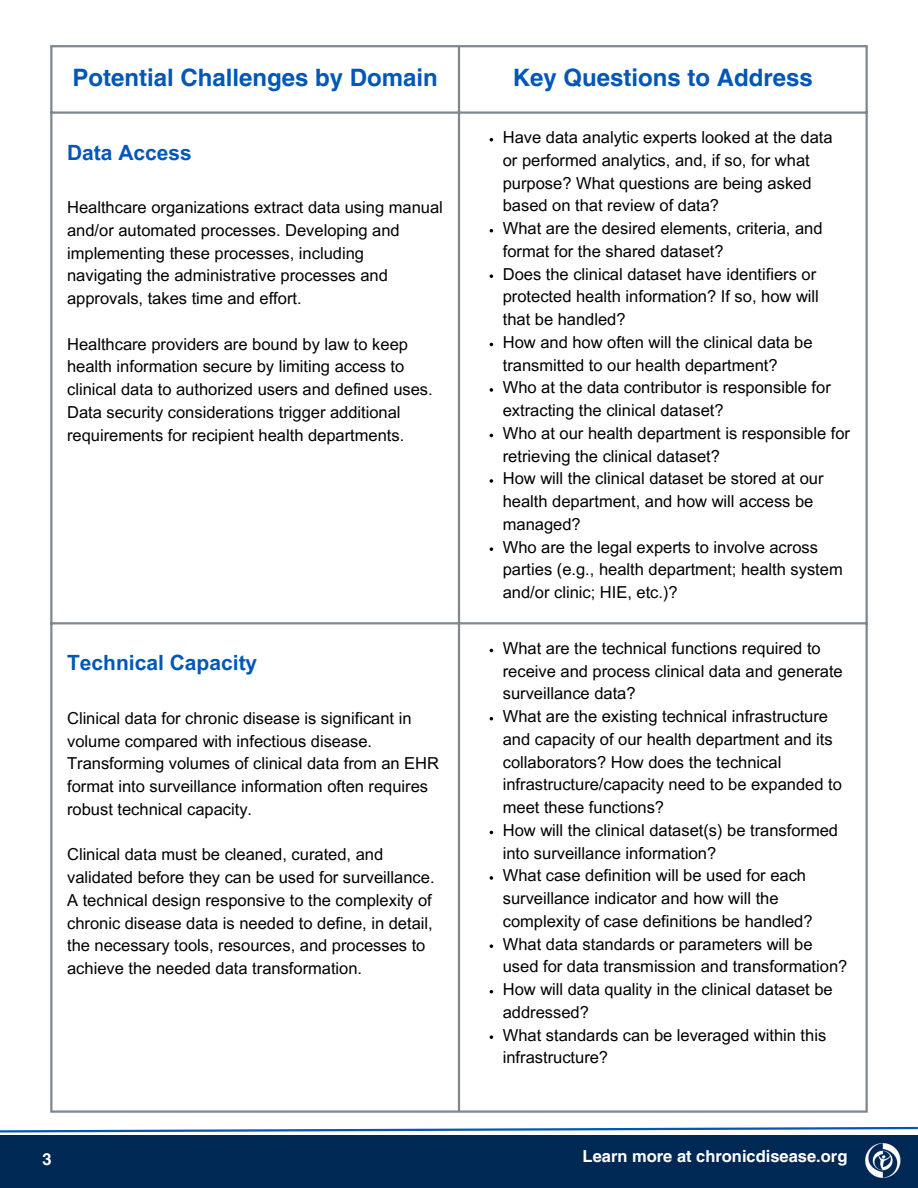
<style>
.page{position:relative;width:918px;height:1188px;background:#fff}
.page>*{position:absolute;margin:0;border:0;box-sizing:border-box;transform-origin:0 0}
.t1{font:700 24px "Helvetica LT Pro";color:#0057b8}
.t2{font:700 21px "Arial MT Pro";color:#0057b8}
.t3{font:16.5px/22.8px "Arial MT Pro";color:#000}
.t4{font:700 16.5px "Helvetica LT Pro";color:#fff}
</style>
<div class="page">
<svg style="left:0;top:1126px;width:918px;height:7px"></svg>
<div style="left:0;top:1135px;width:918px;height:53px;background:#002855"></div>
<img style="left:865px;top:1143px;width:36px;height:35px">
<svg style="left:490px;top:274px;width:3px;height:4px"></svg>
<svg style="left:490px;top:388px;width:3px;height:4px"></svg>
<svg style="left:490px;top:479px;width:3px;height:4px"></svg>
<svg style="left:490px;top:547px;width:3px;height:4px"></svg>
<svg style="left:490px;top:876px;width:3px;height:4px"></svg>
<svg style="left:490px;top:944px;width:3px;height:4px"></svg>
<svg style="left:490px;top:1035px;width:3px;height:4px"></svg>
<hr style="left:50px;top:47px;width:2px;height:1063px;background:#7c878e">
<hr style="left:458px;top:47px;width:2px;height:1063px;background:#7c878e">
<hr style="left:866px;top:47px;width:2px;height:1063px;background:#7c878e">
<hr style="left:50px;top:45px;width:818px;height:2px;background:#7c878e">
<hr style="left:50px;top:111px;width:818px;height:3px;background:#7c878e">
<hr style="left:50px;top:622px;width:818px;height:2px;background:#7c878e">
<hr style="left:50px;top:1110px;width:818px;height:3px;background:#7c878e">
<p class="t1" style="left:73px;top:68px;width:367px">Potential Challenges by Domain</p>
<p class="t1" style="left:513px;top:68px;width:301px">Key Questions to Address</p>
<p class="t2" style="left:67px;top:144px;width:126px">Data Access</p>
<p class="t3" style="left:67px;top:198px;width:377px">Healthcare organizations extract data using manual and/or automated processes. Developing and implementing these processes, including navigating the administrative processes and approvals, takes time and effort.</p>
<p class="t3" style="left:67px;top:334px;width:367px">Healthcare providers are bound by law to keep health information secure by limiting access to clinical data to authorized users and defined uses.<br>Data security considerations trigger additional requirements for recipient health departments.</p>
<p class="t2" style="left:67px;top:655px;width:192px">Technical Capacity</p>
<p class="t3" style="left:67px;top:709px;width:374px">Clinical data for chronic disease is significant in volume compared with infectious disease.<br>Transforming volumes of clinical data from an EHR format into surveillance information often requires robust technical capacity.</p>
<p class="t3" style="left:67px;top:845px;width:369px">Clinical data must be cleaned, curated, and validated before they can be used for surveillance.<br>A technical design responsive to the complexity of chronic disease data is needed to define, in detail, the necessary tools, resources, and processes to achieve the needed data transformation.</p>
<p class="t3" style="left:503px;top:128px;width:331px">Have data analytic experts looked at the data or performed analytics, and, if so, for what purpose? What questions are being asked based on that review of data?</p>
<p class="t3" style="left:503px;top:219px;width:321px">What are the desired elements, criteria, and format for the shared dataset?</p>
<p class="t3" style="left:503px;top:265px;width:318px">Does the clinical dataset have identifiers or protected health information? If so, how will that be handled?</p>
<p class="t3" style="left:503px;top:333px;width:311px">How and how often will the clinical data be transmitted to our health department?</p>
<p class="t3" style="left:503px;top:378px;width:330px">Who at the data contributor is responsible for extracting the clinical dataset?</p>
<p class="t3" style="left:503px;top:424px;width:349px">Who at our health department is responsible for retrieving the clinical dataset?</p>
<p class="t3" style="left:503px;top:469px;width:322px">How will the clinical dataset be stored at our health department, and how will access be managed?</p>
<p class="t3" style="left:503px;top:538px;width:342px">Who are the legal experts to involve across parties (e.g., health department; health system and/or clinic; HIE, etc.)?</p>
<p class="t3" style="left:503px;top:639px;width:341px">What are the technical functions required to receive and process clinical data and generate surveillance data?</p>
<p class="t3" style="left:503px;top:707px;width:341px">What are the existing technical infrastructure and capacity of our health department and its collaborators? How does the technical infrastructure/capacity need to be expanded to meet these functions?</p>
<p class="t3" style="left:503px;top:821px;width:337px">How will the clinical dataset(s) be transformed into surveillance information?</p>
<p class="t3" style="left:503px;top:866px;width:311px">What case definition will be used for each surveillance indicator and how will the complexity of case definitions be handled?</p>
<p class="t3" style="left:503px;top:935px;width:346px">What data standards or parameters will be used for data transmission and transformation?</p>
<p class="t3" style="left:503px;top:980px;width:331px">How will data quality in the clinical dataset be addressed?</p>
<p class="t3" style="left:503px;top:1026px;width:325px">What standards can be leveraged within this infrastructure?</p>
<p class="t4" style="left:43px;top:1154px;width:11px">3</p>
<p class="t4" style="left:583px;top:1150px;width:266px">Learn more at chronicdisease.org</p>
</div>
